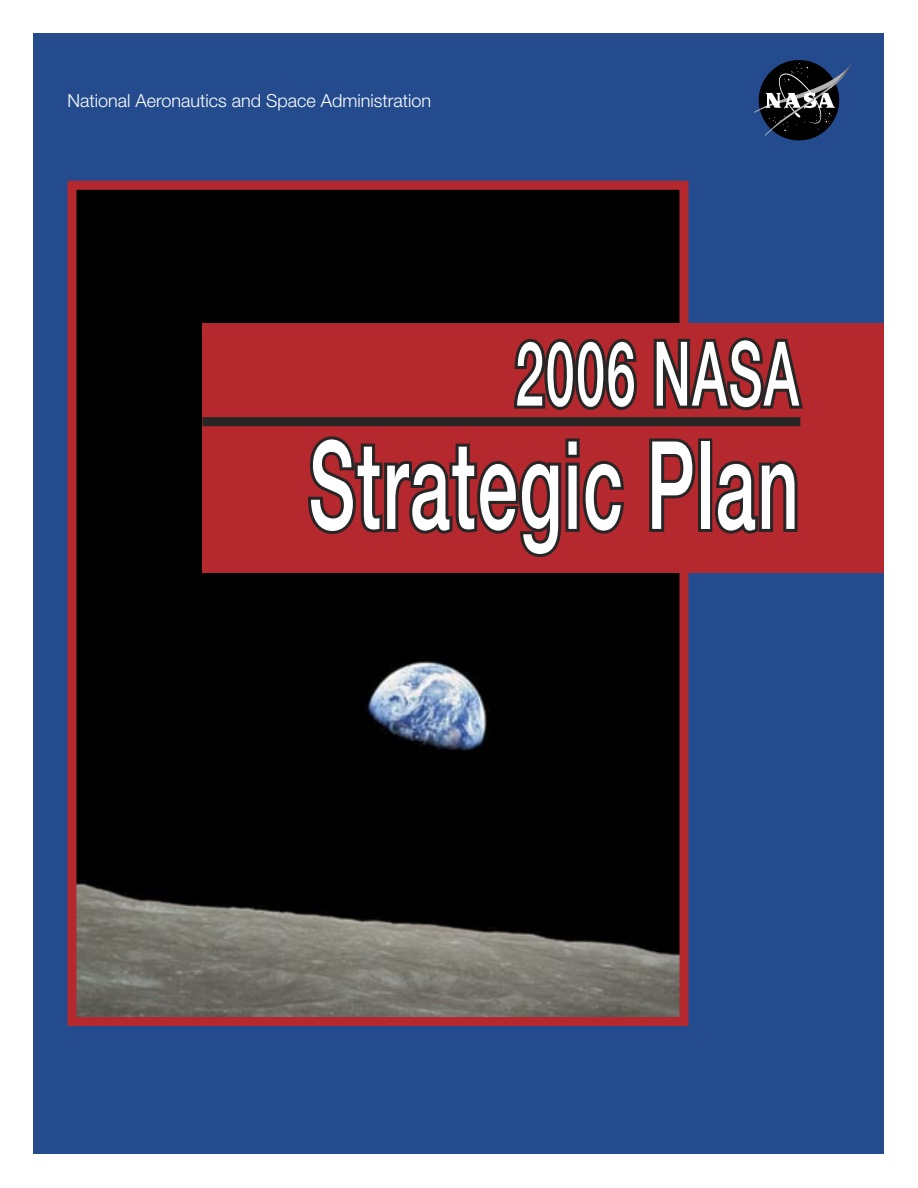
<style>
.page{position:relative;width:918px;height:1188px;background:#fff}
.page>*{position:absolute;margin:0;border:0;box-sizing:border-box;transform-origin:0 0}
.t1{font:500 122.4px "Helvetica Neue";letter-spacing:.025em;color:#fff;scale:.59 1}
.Sub_Title{font:500 89.25px "Helvetica Neue";letter-spacing:.025em;color:#fff;scale:.59 1}
.NASA{font:300 18px "Helvetica Neue";color:#fff}
</style>
<div class="page">
<div style="left:34px;top:34px;width:850px;height:1120px;background:#234b8d"></div>
<img style="left:78px;top:191px;width:600px;height:825px">
<div style="left:68px;top:181px;width:620px;height:845px;border:9px solid #b4282e"></div>
<div style="left:759px;top:60px;width:80px;height:80px;background:#000;border-radius:50%"></div>
<svg style="left:754px;top:63px;width:97px;height:73px"></svg>
<div style="left:202px;top:324px;width:682px;height:249px;background:#b4282e"></div>
<svg style="left:511px;top:33px;width:129px;height:377px"></svg>
<svg style="left:651px;top:293px;width:156px;height:118px"></svg>
<svg style="left:307px;top:436px;width:317px;height:121px"></svg>
<svg style="left:649px;top:438px;width:47px;height:94px"></svg>
<div style="left:698px;top:439px;width:14px;height:93px;border:6px solid #272525"></div>
<svg style="left:712px;top:458px;width:86px;height:76px"></svg>
<div style="left:202px;top:417px;width:598px;height:9px;background:#272525"></div>
<p class="NASA" style="left:68px;top:90px;width:365px">National Aeronautics and Space Administration</p>
<p class="Sub_Title" style="left:515px;top:321px;width:483px">2006 NASA</p>
<p class="t1" style="left:309px;top:412px;width:832px">Strategic Plan</p>
</div>
